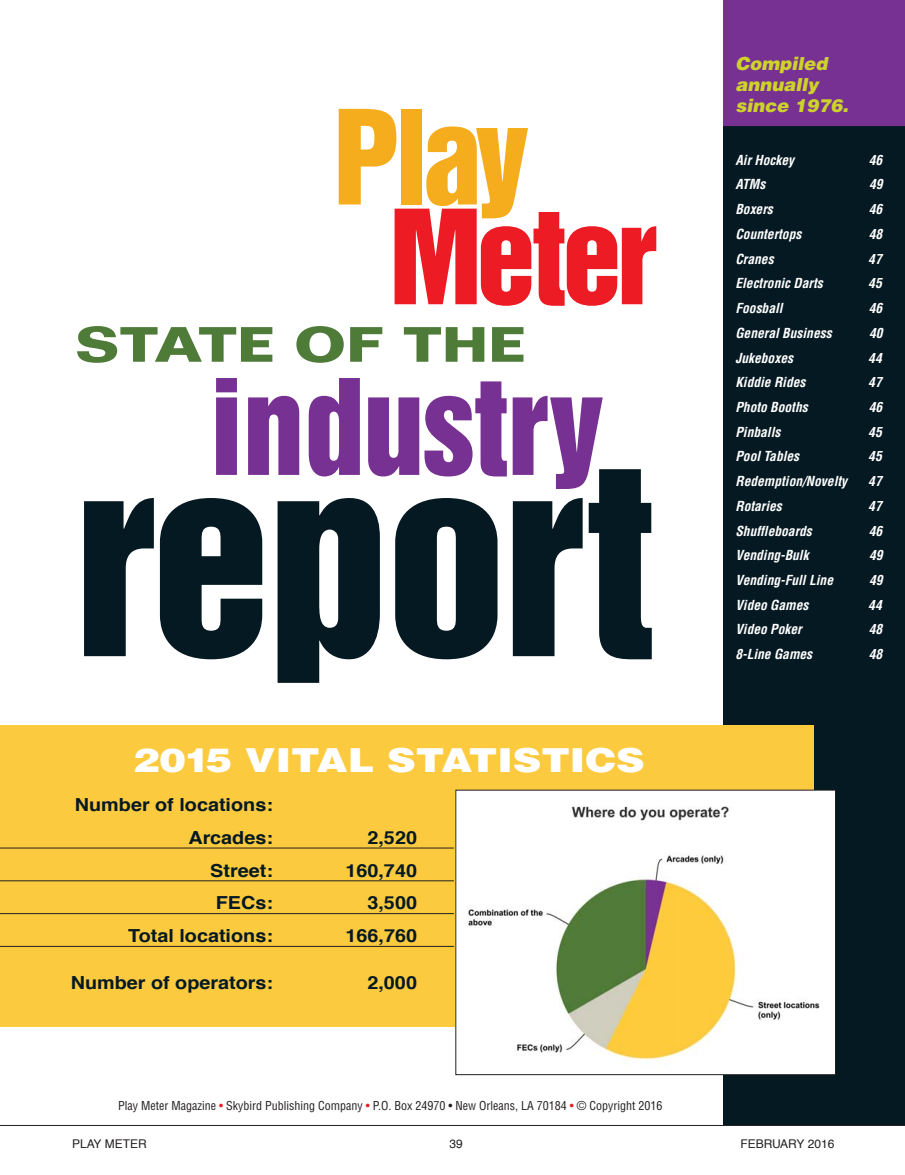
<style>
.page{position:relative;width:905px;height:1175px;background:#fff}
.page>*{position:absolute;margin:0;border:0;box-sizing:border-box;transform-origin:0 0}
.t1{font:242.4px "Helvetica Inserat";letter-spacing:-.015em;color:#051922}
.t2{font:121.2px "Helvetica Inserat";color:#773192}
.t3{font:119.7px/99.8px "Helvetica Inserat";letter-spacing:-.05em;color:#ed1c24}
.t4{font:700 48.45px "Folio";color:#4f7b38;scale:1.2 1}
.t5{font:900 33px "Helvetica";color:#fff;scale:1.2 1}
.t6{font:700 18px/32.7px "Helvetica";color:#051922;text-align:right;scale:1.1 1}
.t7{font:italic 900 18px/21px "Helvetica";color:#cdd32a}
.t8{font:italic 700 condensed 13.5px "Helvetica";color:#fff}
.t9{font:condensed 12px "Helvetica";color:#231f20}
.t10{font:12px "Helvetica";color:#231f20}
.s1{color:#f6ad1d}
.s2{color:#ed1c24}
</style>
<div class="page">
<div style="left:723px;top:126px;width:181px;height:999px;background:#051922"></div>
<div style="left:0;top:724px;width:813px;height:302px;background:#fcca3f"></div>
<div style="left:723px;top:0;width:181px;height:126px;background:#773192"></div>
<hr style="left:0;top:1125px;width:904px;height:1px;background:#231f20">
<hr style="left:0;top:847px;width:454px;height:1px;background:#231f20">
<hr style="left:0;top:880px;width:454px;height:1px;background:#231f20">
<hr style="left:0;top:913px;width:454px;height:1px;background:#231f20">
<hr style="left:0;top:946px;width:454px;height:1px;background:#231f20">
<img style="left:457px;top:791px;width:377px;height:282px">
<div style="left:455px;top:789px;width:381px;height:286px;border:1px solid #231f20"></div>
<p class="t3" style="left:389px;top:113px;width:269px;text-indent:-55px"><span class="s1">Play<br></span>Meter</p>
<p class="t4" style="left:75px;top:327px;width:377px">STATE OF THE</p>
<p class="t2" style="left:210px;top:378px;width:395px">industry</p>
<p class="t1" style="left:75px;top:462px;width:581px">report</p>
<p class="t5" style="left:133px;top:747px;width:428px">2015 VITAL STATISTICS</p>
<p class="t6" style="left:75px;top:790px;width:181px">Number of locations:<br>Arcades:</p>
<p class="t6" style="left:367px;top:822px;width:47px">2,520</p>
<p class="t6" style="left:210px;top:855px;width:58px">Street:</p>
<p class="t6" style="left:345px;top:855px;width:67px">160,740</p>
<p class="t6" style="left:216px;top:888px;width:53px">FECs:</p>
<p class="t6" style="left:367px;top:888px;width:47px">3,500</p>
<p class="t6" style="left:128px;top:921px;width:133px">Total locations:</p>
<p class="t6" style="left:345px;top:921px;width:67px">166,760</p>
<p class="t6" style="left:71px;top:967px;width:185px">Number of operators:</p>
<p class="t6" style="left:367px;top:967px;width:47px">2,000</p>
<p class="t9" style="left:118px;top:1100px;width:545px">Play Meter Magazine <span class="s2">•</span> Skybird Publishing Company <span class="s2">•</span> P.O. Box 24970 • New Orleans, LA 70184 <span class="s2">•</span> © Copyright 2016</p>
<p class="t7" style="left:735px;top:55px;width:117px">Compiled annually since 1976.</p>
<p class="t8" style="left:735px;top:154px;width:60px">AirHockey</p>
<p class="t8" style="left:868px;top:154px;width:18px">46</p>
<p class="t8" style="left:735px;top:179px;width:34px">ATMs</p>
<p class="t8" style="left:869px;top:179px;width:18px">49</p>
<p class="t8" style="left:735px;top:204px;width:42px">Boxers</p>
<p class="t8" style="left:868px;top:204px;width:18px">46</p>
<p class="t8" style="left:735px;top:229px;width:70px">Countertops</p>
<p class="t8" style="left:868px;top:229px;width:18px">48</p>
<p class="t8" style="left:735px;top:253px;width:42px">Cranes</p>
<p class="t8" style="left:868px;top:253px;width:18px">47</p>
<p class="t8" style="left:735px;top:278px;width:92px">Electronic Darts</p>
<p class="t8" style="left:868px;top:278px;width:18px">45</p>
<p class="t8" style="left:735px;top:303px;width:51px">Foosball</p>
<p class="t8" style="left:868px;top:303px;width:18px">46</p>
<p class="t8" style="left:735px;top:328px;width:101px">GeneralBusiness</p>
<p class="t8" style="left:869px;top:328px;width:18px">40</p>
<p class="t8" style="left:735px;top:352px;width:62px">Jukeboxes</p>
<p class="t8" style="left:868px;top:352px;width:18px">44</p>
<p class="t8" style="left:735px;top:377px;width:74px">Kiddie Rides</p>
<p class="t8" style="left:868px;top:377px;width:18px">47</p>
<p class="t8" style="left:735px;top:402px;width:77px">Photo Booths</p>
<p class="t8" style="left:868px;top:402px;width:18px">46</p>
<p class="t8" style="left:735px;top:426px;width:49px">Pinballs</p>
<p class="t8" style="left:868px;top:426px;width:18px">45</p>
<p class="t8" style="left:735px;top:451px;width:68px">PoolTables</p>
<p class="t8" style="left:868px;top:451px;width:18px">45</p>
<p class="t8" style="left:735px;top:476px;width:113px">Redemption/Novelty</p>
<p class="t8" style="left:868px;top:476px;width:18px">47</p>
<p class="t8" style="left:735px;top:501px;width:51px">Rotaries</p>
<p class="t8" style="left:868px;top:501px;width:18px">47</p>
<p class="t8" style="left:735px;top:525px;width:81px">Shuffleboards</p>
<p class="t8" style="left:868px;top:525px;width:18px">46</p>
<p class="t8" style="left:735px;top:550px;width:75px">Vending-Bulk</p>
<p class="t8" style="left:869px;top:550px;width:18px">49</p>
<p class="t8" style="left:735px;top:575px;width:102px">Vending-FullLine</p>
<p class="t8" style="left:869px;top:575px;width:18px">49</p>
<p class="t8" style="left:735px;top:599px;width:77px">Video Games</p>
<p class="t8" style="left:868px;top:599px;width:18px">44</p>
<p class="t8" style="left:735px;top:624px;width:71px">Video Poker</p>
<p class="t8" style="left:868px;top:624px;width:18px">48</p>
<p class="t8" style="left:735px;top:649px;width:81px">8-Line Games</p>
<p class="t8" style="left:868px;top:649px;width:18px">48</p>
<p class="t10" style="left:72px;top:1138px;width:76px">PLAY METER</p>
<p class="t10" style="left:449px;top:1138px;width:15px">39</p>
<p class="t10" style="left:740px;top:1138px;width:95px">FEBRUARY 2016</p>
</div>
